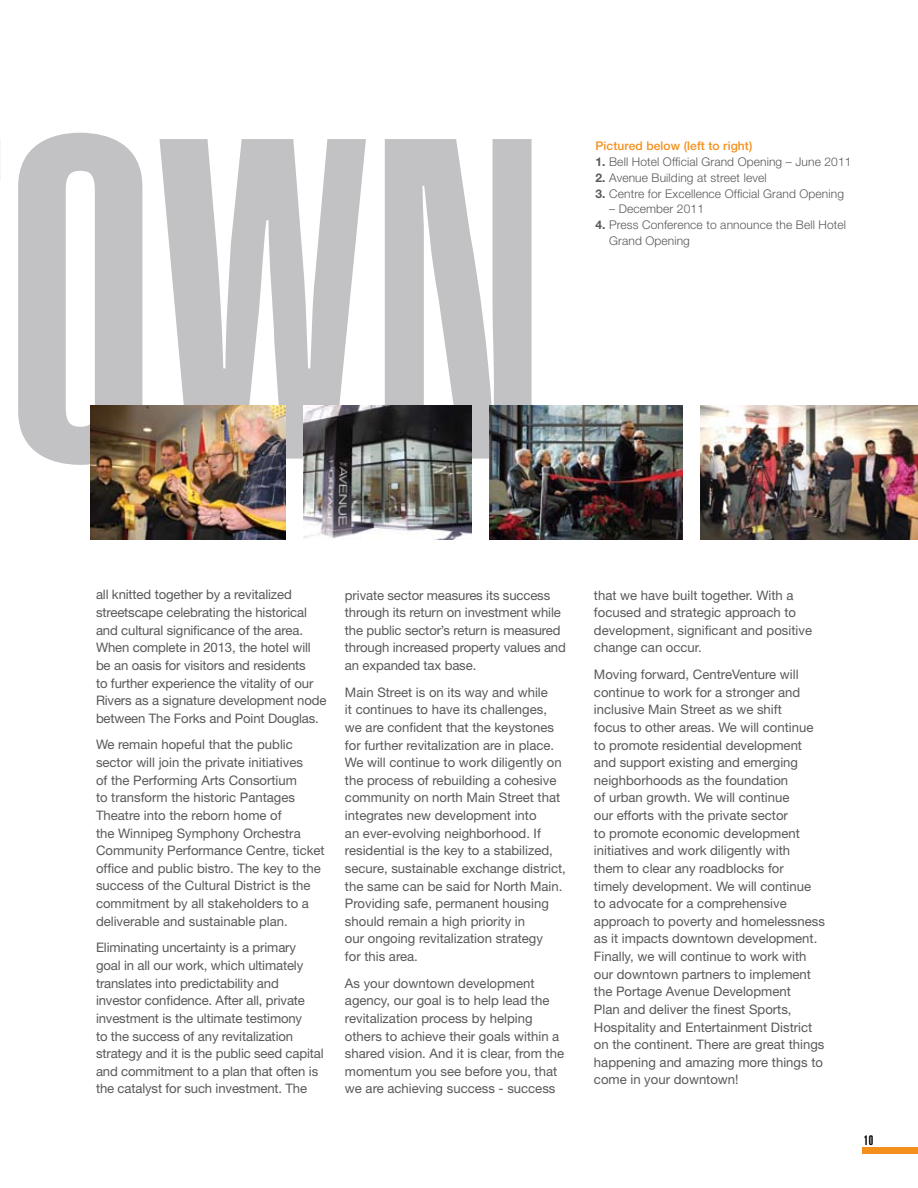
<style>
.page{position:relative;width:918px;height:1188px;background:#fff}
.page>*{position:absolute;margin:0;border:0;box-sizing:border-box;transform-origin:0 0}
.t1{font:900 extra-condensed 448.8px "Helvetica";color:#c2c2c5}
.t2{font:900 extra-condensed 13.5px "Helvetica";color:#000}
.t3{font:13.2px/17.7px "Helvetica Neue";color:#58595b}
.t4{font:300 12px/15.8px "Helvetica Neue";letter-spacing:.01em;color:#58595b}
.t5{font:500 12px "Helvetica Neue";letter-spacing:.01em;color:#f3901d}
.s1{font-weight:700}
</style>
<div class="page">
<img style="left:489px;top:405px;width:194px;height:135px">
<img style="left:90px;top:405px;width:195px;height:135px">
<img style="left:304px;top:405px;width:168px;height:135px">
<img style="left:701px;top:405px;width:217px;height:135px">
<div style="left:863px;top:1147px;width:55px;height:6px;background:#f3901d"></div>
<h1 class="t1" style="left:6px;top:43px;width:541px">OWN</h1>
<p class="t5" style="left:596px;top:139px;width:158px">Pictured below (left to right)</p>
<p class="t4" style="left:596px;top:154px;width:258px"><span class="s1">1.</span> Bell Hotel Official Grand Opening – June 2011</p>
<p class="t4" style="left:596px;top:170px;width:173px"><span class="s1">2.</span> Avenue Building at street level</p>
<p class="t4" style="left:596px;top:185px;width:250px"><span class="s1">3.</span> Centre for Excellence Official Grand Opening</p>
<p class="t4" style="left:609px;top:201px;width:96px">– December 2011</p>
<p class="t4" style="left:609px;top:217px;width:238px;text-indent:-14px"><span class="s1">4.</span> Press Conference to announce the Bell Hotel<br>Grand Opening</p>
<p class="t3" style="left:96px;top:586px;width:232px">all knitted together by a revitalized streetscape celebrating the historical and cultural significance of the area.<br>When complete in 2013, the hotel will be an oasis for visitors and residents<br>to further experience the vitality of our Rivers as a signature development node between The Forks and Point Douglas.</p>
<p class="t3" style="left:96px;top:736px;width:230px">We remain hopeful that the public sector will join the private initiatives<br>of the Performing Arts Consortium<br>to transform the historic Pantages Theatre into the reborn home of<br>the Winnipeg Symphony Orchestra Community Performance Centre, ticket office and public bistro. The key to the success of the Cultural District is the commitment by all stakeholders to a deliverable and sustainable plan.</p>
<p class="t3" style="left:96px;top:939px;width:229px">Eliminating uncertainty is a primary goal in all our work, which ultimately translates into predictability and investor confidence. After all, private investment is the ultimate testimony<br>to the success of any revitalization strategy and it is the public seed capital and commitment to a plan that often is the catalyst for such investment. The</p>
<p class="t3" style="left:345px;top:586px;width:222px">private sector measures its success through its return on investment while the public sector’s return is measured through increased property values and an expanded tax base.</p>
<p class="t3" style="left:345px;top:683px;width:222px">Main Street is on its way and while<br>it continues to have its challenges, we are confident that the keystones for further revitalization are in place.<br>We will continue to work diligently on the process of rebuilding a cohesive community on north Main Street that integrates new development into<br>an ever-evolving neighborhood. If residential is the key to a stabilized, secure, sustainable exchange district, the same can be said for North Main.<br>Providing safe, permanent housing should remain a high priority in<br>our ongoing revitalization strategy<br>for this area.</p>
<p class="t3" style="left:345px;top:974px;width:221px">As your downtown development agency, our goal is to help lead the revitalization process by helping others to achieve their goals within a shared vision. And it is clear, from the momentum you see before you, that we are achieving success - success</p>
<p class="t3" style="left:594px;top:586px;width:220px">that we have built together. With a focused and strategic approach to development, significant and positive change can occur.</p>
<p class="t3" style="left:594px;top:665px;width:233px">Moving forward, CentreVenture will continue to work for a stronger and inclusive Main Street as we shift<br>focus to other areas. We will continue to promote residential development and support existing and emerging neighborhoods as the foundation<br>of urban growth. We will continue<br>our efforts with the private sector<br>to promote economic development initiatives and work diligently with<br>them to clear any roadblocks for<br>timely development. We will continue to advocate for a comprehensive approach to poverty and homelessness as it impacts downtown development.<br>Finally, we will continue to work with our downtown partners to implement the Portage Avenue Development<br>Plan and deliver the finest Sports, Hospitality and Entertainment District on the continent. There are great things happening and amazing more things to come in your downtown!</p>
<p class="t2" style="left:864px;top:1133px;width:11px">10</p>
</div>
